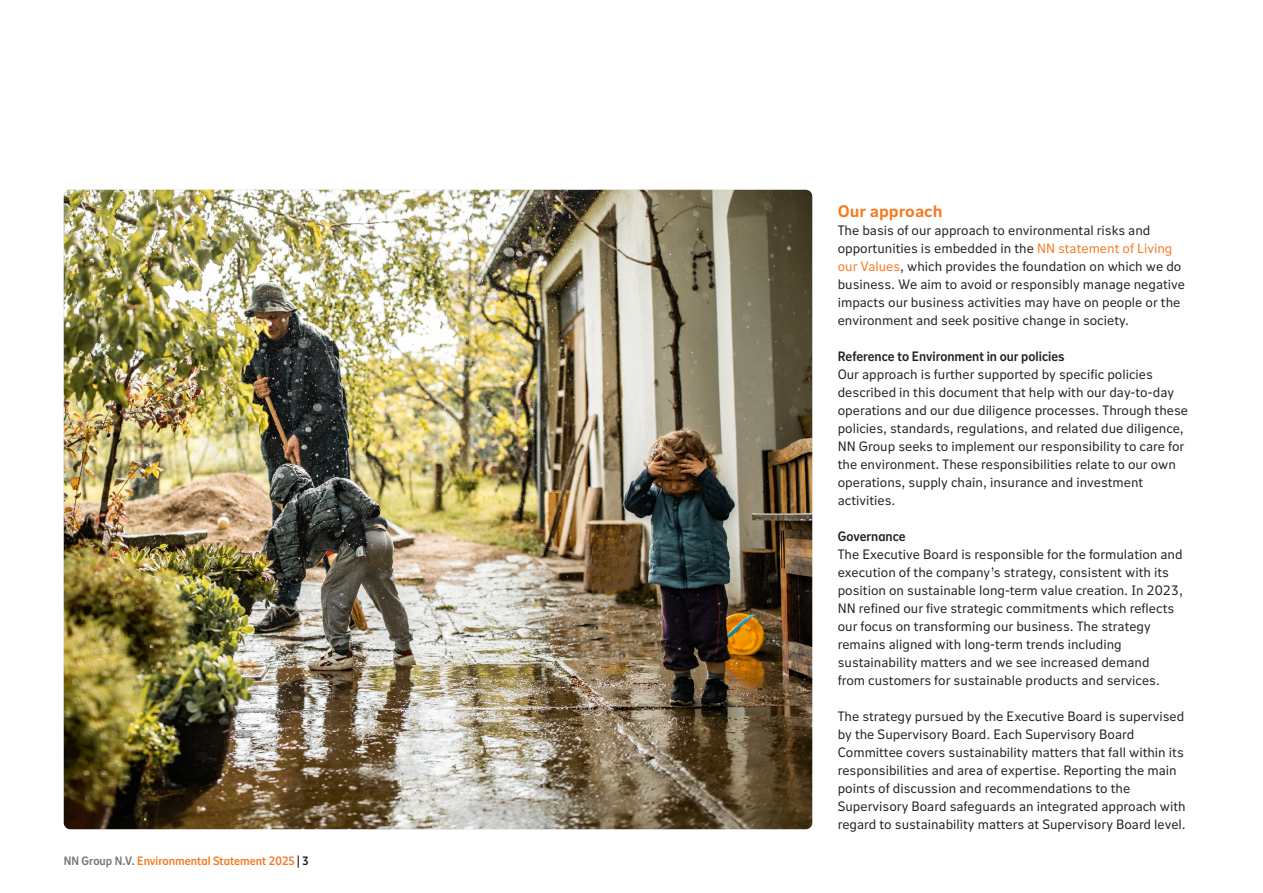
<style>
.page{position:relative;width:1263px;height:893px;background:#fff}
.page>*{position:absolute;margin:0;border:0;box-sizing:border-box;transform-origin:0 0}
.NN_A4_Introduction_14pt{font:700 16.5px "NN Nitti Grotesk Text";color:#f47921}
.NN_A4_Bodytext_10pt{font:13.5px/18px "NN Nitti Grotesk Text";color:#231f20}
.NN_A4_Bodytext_10pt-2{font:13.5px "NN Nitti Grotesk Heading";color:#231f20}
.t1{font:12px "NN Nitti Grotesk Heading";color:#f47921}
.s1{color:#737475}
.s2{color:#231f20}
.s3{color:#f47921}
</style>
<div class="page">
<img style="left:64px;top:190px;width:748px;height:639px">
<p class="t1" style="left:64px;top:852px;width:246px"><span class="s1">NN Group N.V.</span> Environmental Statement 2025 <span class="s2">| 3</span></p>
<p class="NN_A4_Introduction_14pt" style="left:838px;top:199px;width:106px">Our approach</p>
<p class="NN_A4_Bodytext_10pt" style="left:838px;top:220px;width:349px">The basis of our approach to environmental risks and opportunities is embedded in the <span class="s3">NN statement of Living our Values</span>, which provides the foundation on which we do business. We aim to avoid or responsibly manage negative impacts our business activities may have on people or the environment and seek positive change in society.</p>
<p class="NN_A4_Bodytext_10pt-2" style="left:838px;top:346px;width:228px">Reference to Environment in our policies</p>
<p class="NN_A4_Bodytext_10pt" style="left:838px;top:364px;width:352px">Our approach is further supported by specific policies described in this document that help with our day-to-day operations and our due diligence processes. Through these policies, standards, regulations, and related due diligence, NN Group seeks to implement our responsibility to care for the environment. These responsibilities relate to our own operations, supply chain, insurance and investment activities.</p>
<p class="NN_A4_Bodytext_10pt-2" style="left:838px;top:526px;width:69px">Governance</p>
<p class="NN_A4_Bodytext_10pt" style="left:838px;top:544px;width:347px">The Executive Board is responsible for the formulation and execution of the company’s strategy, consistent with its position on sustainable long-term value creation. In 2023, NN refined our five strategic commitments which reflects our focus on transforming our business. The strategy remains aligned with long-term trends including sustainability matters and we see increased demand<br>from customers for sustainable products and services.</p>
<p class="NN_A4_Bodytext_10pt" style="left:838px;top:706px;width:350px">The strategy pursued by the Executive Board is supervised by the Supervisory Board. Each Supervisory Board Committee covers sustainability matters that fall within its responsibilities and area of expertise. Reporting the main points of discussion and recommendations to the Supervisory Board safeguards an integrated approach with regard to sustainability matters at Supervisory Board level.</p>
</div>
